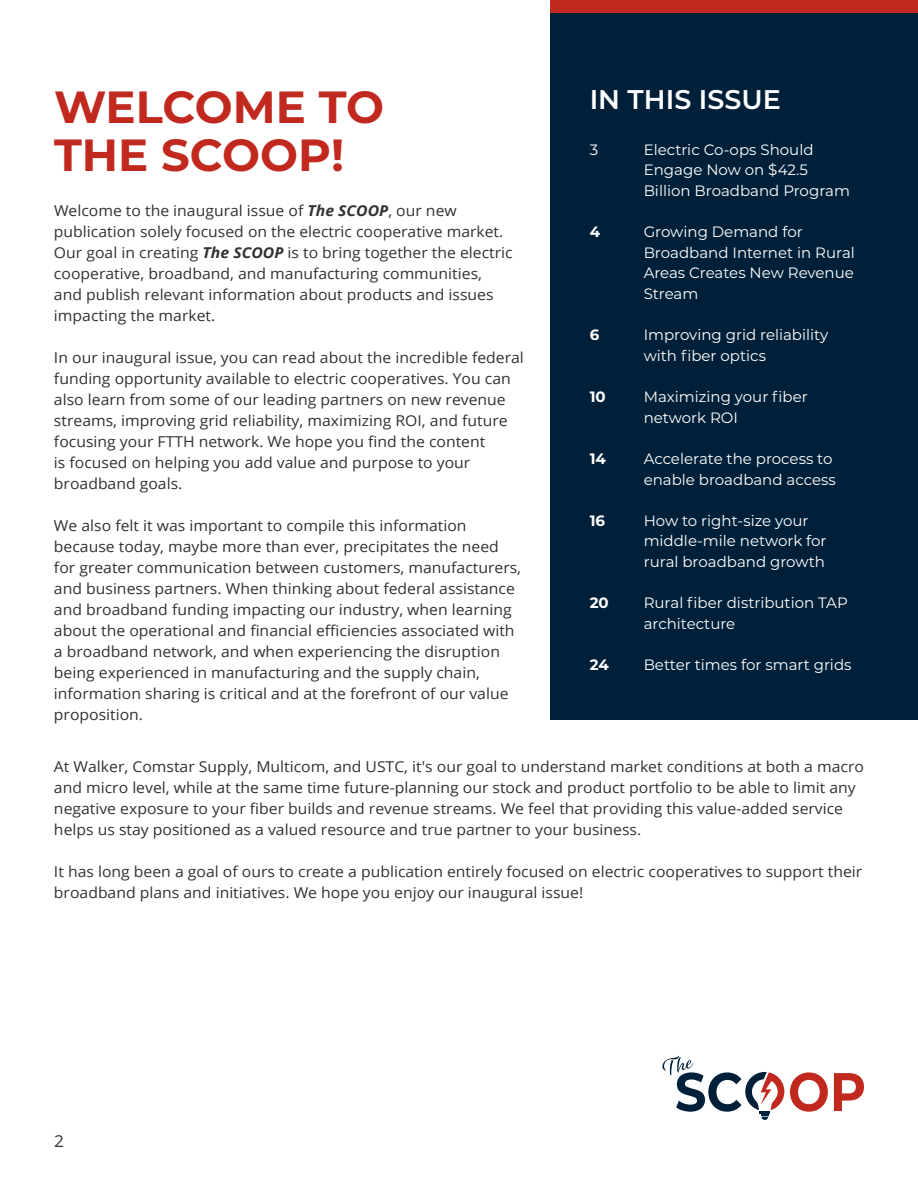
<style>
.page{position:relative;width:918px;height:1188px;background:#fff}
.page>*{position:absolute;margin:0;border:0;box-sizing:border-box;transform-origin:0 0}
.t1{font:700 45px "Montserrat";color:#c1291f}
.t2{font:600 27px "Montserrat";color:#fff}
.t3{font:16.5px "Open Sans";color:#323232;scale:1.05 1}
.t4{font:15px/21px "Open Sans";color:#323232;scale:1.05 1}
.t5{font:15px "Montserrat";color:#fff}
.t6{font:700 15px "Montserrat";color:#fff}
.s1{font-weight:700;font-style:italic}
</style>
<div class="page">
<div style="left:551px;top:0;width:367px;height:720px;background:#00203a"></div>
<svg style="left:790px;top:1072px;width:38px;height:40px"></svg>
<svg style="left:834px;top:1073px;width:30px;height:38px"></svg>
<svg style="left:662px;top:1056px;width:122px;height:64px"></svg>
<div style="left:551px;top:0;width:367px;height:13px;background:#c1291f"></div>
<p class="t1" style="left:54px;top:75px;width:332px">WELCOME TO</p>
<p class="t2" style="left:590px;top:80px;width:193px">IN THIS ISSUE</p>
<p class="t1" style="left:54px;top:123px;width:292px">THE SCOOP!</p>
<p class="t4" style="left:54px;top:200px;width:430px">Welcome to the inaugural issue of <span class="s1">The SCOOP</span>, our new publication solely focused on the electric cooperative market.</p>
<p class="t4" style="left:54px;top:242px;width:438px">Our goal in creating <span class="s1">The SCOOP</span> is to bring together the electric cooperative, broadband, and manufacturing communities, and publish relevant information about products and issues impacting the market.</p>
<p class="t4" style="left:54px;top:347px;width:449px">In our inaugural issue, you can read about the incredible federal funding opportunity available to electric cooperatives. You can also learn from some of our leading partners on new revenue streams, improving grid reliability, maximizing ROI, and future focusing your FTTH network. We hope you find the content<br>is focused on helping you add value and purpose to your broadband goals.</p>
<p class="t4" style="left:54px;top:515px;width:446px">We also felt it was important to compile this information because today, maybe more than ever, precipitates the need for greater communication between customers, manufacturers, and business partners. When thinking about federal assistance and broadband funding impacting our industry, when learning about the operational and financial efficiencies associated with a broadband network, and when experiencing the disruption being experienced in manufacturing and the supply chain, information sharing is critical and at the forefront of our value proposition.</p>
<p class="t4" style="left:54px;top:755px;width:773px">At Walker, Comstar Supply, Multicom, and USTC, it's our goal to understand market conditions at both a macro and micro level, while at the same time future-planning our stock and product portfolio to be able to limit any negative exposure to your fiber builds and revenue streams. We feel that providing this value-added service helps us stay positioned as a valued resource and true partner to your business.</p>
<p class="t4" style="left:54px;top:860px;width:771px">It has long been a goal of ours to create a publication entirely focused on electric cooperatives to support their broadband plans and initiatives. We hope you enjoy our inaugural issue!</p>
<p class="t5" style="left:590px;top:139px;width:10px">3</p>
<p class="t5" style="left:644px;top:139px;width:171px">Electric Co-ops Should</p>
<p class="t5" style="left:644px;top:159px;width:166px">Engage Now on $42.5</p>
<p class="t5" style="left:644px;top:180px;width:208px">Billion Broadband Program</p>
<p class="t6" style="left:590px;top:221px;width:12px">4</p>
<p class="t5" style="left:644px;top:221px;width:161px">Growing Demand for</p>
<p class="t5" style="left:644px;top:242px;width:213px">Broadband Internet in Rural</p>
<p class="t5" style="left:644px;top:263px;width:212px">Areas Creates New Revenue</p>
<p class="t5" style="left:644px;top:283px;width:56px">Stream</p>
<p class="t6" style="left:590px;top:324px;width:11px">6</p>
<p class="t5" style="left:644px;top:324px;width:186px">Improving grid reliability</p>
<p class="t5" style="left:644px;top:345px;width:124px">with fiber optics</p>
<p class="t6" style="left:590px;top:386px;width:18px">10</p>
<p class="t5" style="left:644px;top:386px;width:166px">Maximizing your fiber</p>
<p class="t5" style="left:644px;top:407px;width:96px">network ROI</p>
<p class="t6" style="left:590px;top:448px;width:18px">14</p>
<p class="t5" style="left:644px;top:448px;width:190px">Accelerate the process to</p>
<p class="t5" style="left:644px;top:469px;width:194px">enable broadband access</p>
<p class="t6" style="left:590px;top:510px;width:17px">16</p>
<p class="t5" style="left:644px;top:510px;width:166px">How to right-size your</p>
<p class="t5" style="left:644px;top:531px;width:184px">middle-mile network for</p>
<p class="t5" style="left:644px;top:551px;width:183px">rural broadband growth</p>
<p class="t6" style="left:590px;top:592px;width:21px">20</p>
<p class="t5" style="left:644px;top:593px;width:206px">Rural fiber distribution TAP</p>
<p class="t5" style="left:644px;top:613px;width:93px">architecture</p>
<p class="t6" style="left:590px;top:654px;width:21px">24</p>
<p class="t5" style="left:644px;top:654px;width:209px">Better times for smart grids</p>
<p class="t3" style="left:54px;top:1129px;width:11px">2</p>
</div>
